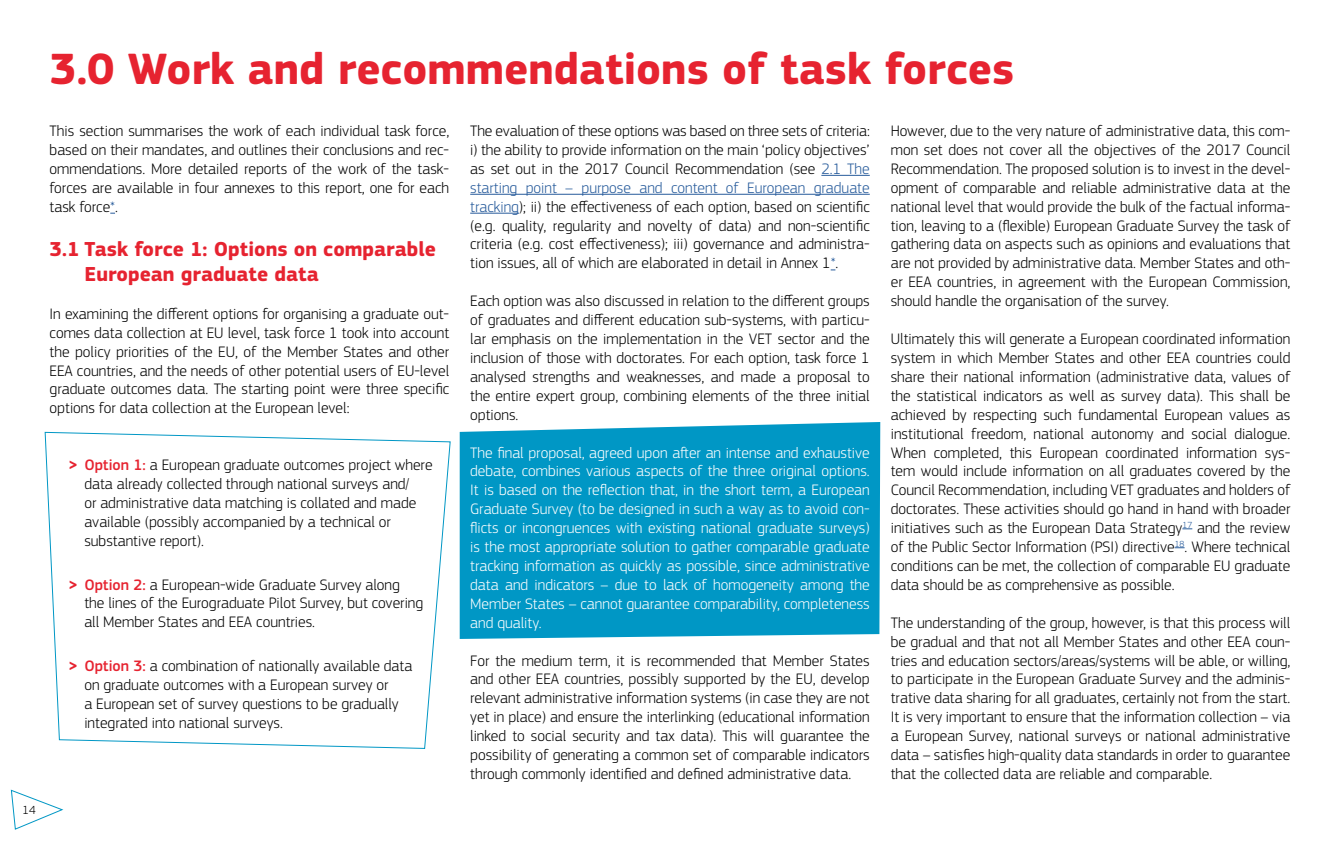
<style>
.page{position:relative;width:1340px;height:844px;background:#fff}
.page>*{position:absolute;margin:0;border:0;box-sizing:border-box;transform-origin:0 0}
.t1{font:700 45.5px "EC Square Sans Pro";color:#e62330}
.t2{font:700 21px/25.2px "EC Square Sans Pro";color:#e62330}
.Paragraphe_body{font:300 15.75px/18.9px "EC Square Sans Pro";color:#000;text-align:justify}
.Paragraphe_body-2{font:300 15.75px/18.9px "EC Square Sans Pro";color:#fff;text-align:justify}
.t3{font:300 12.25px "EC Square Sans Pro";color:#000}
.s1{color:#275b9b}
.s2{font-weight:700;color:#e62330}
.s3{font-weight:500;color:#e62330}
</style>
<div class="page">
<div style="left:459px;top:422px;width:421px;height:216px;background:#0097c5"></div>
<hr style="left:821px;top:175px;width:48px;height:1px;background:#275b9b">
<hr style="left:470px;top:194px;width:399px;height:1px;background:#275b9b">
<hr style="left:470px;top:213px;width:49px;height:1px;background:#275b9b">
<svg style="left:44px;top:431px;width:407px;height:318px"></svg>
<svg style="left:10px;top:789px;width:54px;height:41px"></svg>
<p class="t1" style="left:50px;top:42px;width:966px">3.0 Work and recommendations of task forces</p>
<p class="Paragraphe_body" style="left:50px;top:121px;width:401px">This section summarises the work of each individual task force, based on their mandates, and outlines their conclusions and rec&shy;ommendations. More detailed reports of the work of the task&shy;forces are available in four annexes to this report, one for each task force<span class="s1">*</span>.</p>
<p class="t2" style="left:85px;top:237px;width:353px;text-indent:-35px">3.1 Task force 1: Options on comparable<br>European graduate data</p>
<p class="Paragraphe_body" style="left:50px;top:304px;width:401px">In examining the different options for organising a graduate out&shy;comes data collection at EU level, task force 1 took into account the policy priorities of the EU, of the Member States and other EEA countries, and the needs of other potential users of EU-level graduate outcomes data. The starting point were three specific options for data collection at the European level:</p>
<p class="Paragraphe_body" style="left:84px;top:455px;width:350px;text-align:left;text-indent:-16px"><span class="s2">&gt;</span> <span class="s3">Option 1:</span> a European graduate outcomes project where data already collected through national surveys and/<br>or administrative data matching is collated and made available (possibly accompanied by a technical or substantive report).</p>
<p class="Paragraphe_body" style="left:84px;top:574px;width:340px;text-align:left;text-indent:-16px"><span class="s2">&gt;</span> <span class="s3">Option 2:</span> a European-wide Graduate Survey along the lines of the Eurograduate Pilot Survey, but covering all Member States and EEA countries.</p>
<p class="Paragraphe_body" style="left:84px;top:656px;width:329px;text-align:left;text-indent:-16px"><span class="s2">&gt;</span> <span class="s3">Option 3:</span> a combination of nationally available data on graduate outcomes with a European survey or<br>a European set of survey questions to be gradually integrated into national surveys.</p>
<p class="t3" style="left:22px;top:802px;width:15px">14</p>
<p class="Paragraphe_body" style="left:470px;top:121px;width:401px">The evaluation of these options was based on three sets of criteria: i) the ability to provide information on the main ‘policy objectives’ as set out in the 2017 Council Recommendation (see <span class="s1">2.1 The starting point – purpose and content of European graduate tracking</span>); ii) the effectiveness of each option, based on scientific (e.g. quality, regularity and novelty of data) and non-scientific criteria (e.g. cost effectiveness); iii) governance and administra&shy;tion issues, all of which are elaborated in detail in Annex 1<span class="s1">*</span>.</p>
<p class="Paragraphe_body" style="left:470px;top:291px;width:401px">Each option was also discussed in relation to the different groups of graduates and different education sub-systems, with particu&shy;lar emphasis on the implementation in the VET sector and the inclusion of those with doctorates. For each option, task force 1 analysed strengths and weaknesses, and made a proposal to the entire expert group, combining elements of the three initial options.</p>
<p class="Paragraphe_body-2" style="left:470px;top:442px;width:401px">The final proposal, agreed upon after an intense and exhaustive debate, combines various aspects of the three original options.<br>It is based on the reflection that, in the short term, a European Graduate Survey (to be designed in such a way as to avoid con&shy;flicts or incongruences with existing national graduate surveys) is the most appropriate solution to gather comparable graduate tracking information as quickly as possible, since administrative data and indicators – due to lack of homogeneity among the Member States – cannot guarantee comparability, completeness and quality.</p>
<p class="Paragraphe_body" style="left:470px;top:650px;width:401px">For the medium term, it is recommended that Member States and other EEA countries, possibly supported by the EU, develop relevant administrative information systems (in case they are not yet in place) and ensure the interlinking (educational information linked to social security and tax data). This will guarantee the possibility of generating a common set of comparable indicators through commonly identified and defined administrative data.</p>
<p class="Paragraphe_body" style="left:890px;top:121px;width:401px">However, due to the very nature of administrative data, this com&shy;mon set does not cover all the objectives of the 2017 Council Recommendation. The proposed solution is to invest in the devel&shy;opment of comparable and reliable administrative data at the national level that would provide the bulk of the factual informa&shy;tion, leaving to a (flexible) European Graduate Survey the task of gathering data on aspects such as opinions and evaluations that are not provided by administrative data. Member States and oth&shy;er EEA countries, in agreement with the European Commission, should handle the organisation of the survey.</p>
<p class="Paragraphe_body" style="left:890px;top:329px;width:401px">Ultimately this will generate a European coordinated information system in which Member States and other EEA countries could share their national information (administrative data, values of the statistical indicators as well as survey data). This shall be achieved by respecting such fundamental European values as institutional freedom, national autonomy and social dialogue.<br>When completed, this European coordinated information sys&shy;tem would include information on all graduates covered by the Council Recommendation, including VET graduates and holders of doctorates. These activities should go hand in hand with broader initiatives such as the European Data Strategy<sup>17</sup> and the review of the Public Sector Information (PSI) directive<sup>18</sup>. Where technical conditions can be met, the collection of comparable EU graduate data should be as comprehensive as possible.</p>
<p class="Paragraphe_body" style="left:890px;top:612px;width:401px">The understanding of the group, however, is that this process will be gradual and that not all Member States and other EEA coun&shy;tries and education sectors/areas/systems will be able, or willing, to participate in the European Graduate Survey and the adminis&shy;trative data sharing for all graduates, certainly not from the start.</p>
<p class="Paragraphe_body" style="left:890px;top:707px;width:401px">It is very important to ensure that the information collection – via a European Survey, national surveys or national administrative data – satisfies high-quality data standards in order to guarantee that the collected data are reliable and comparable.</p>
</div>
